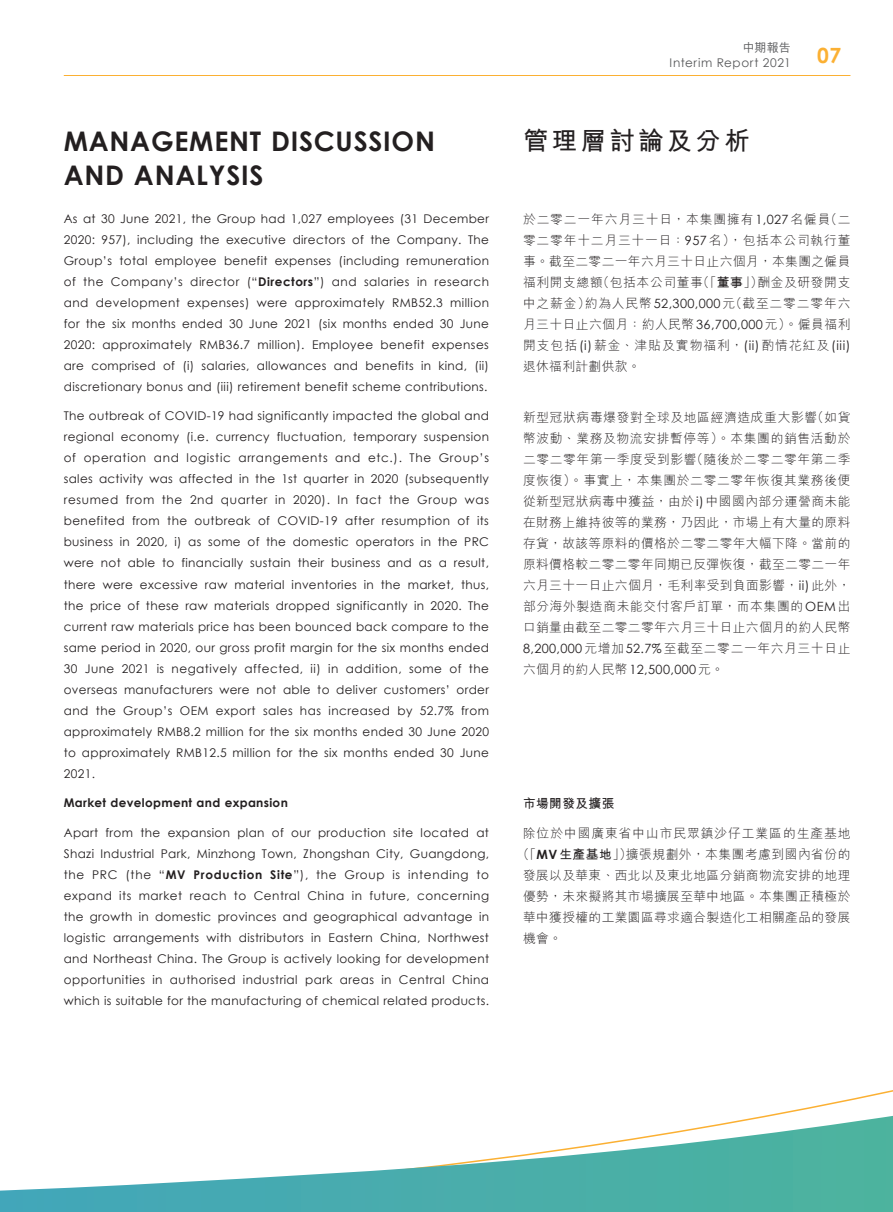
<style>
.page{position:relative;width:893px;height:1212px;background:#fff}
.page>*{position:absolute;margin:0;border:0;box-sizing:border-box;transform-origin:0 0}
.t1{font:700 27px/34.5px "Century Gothic";letter-spacing:.03em;color:#231f20}
.t2{font:25.5px "M Hei HK Bold E Ten B5 H";letter-spacing:.13em;color:#231f20}
.t3{font:700 21px "Century Gothic";color:#fbb033}
.t4{font:12.75px/21px "M Hei HK Light E Ten B5 H";letter-spacing:.03em;color:#231f20;text-align:justify}
.t5{font:12.75px "M Hei HK Light E Ten B5 H";letter-spacing:.075em;color:#231f20}
.t6{font:12.75px "M Hei HK Bold E Ten B5 H";letter-spacing:.03em;color:#231f20}
.t7{font:12px/21px "Century Gothic";letter-spacing:.03em;color:#231f20;text-align:justify}
.t8{font:700 12px "Century Gothic";letter-spacing:.03em;color:#231f20}
.t9{font:12px "Century Gothic";letter-spacing:.06em;color:#57585a}
.t10{font:12px "M Hei HK Medium E Ten B5 H";color:#57585a}
.s1{font-weight:700}
.s2{font-family:"Century Gothic"}
.s3{font-family:"M Hei HK Bold E Ten B5 H"}
.s4{font-family:"Century Gothic";font-weight:700}
</style>
<div class="page">
<hr style="left:64px;top:75px;width:786px;height:1px;background:#fbb033">
<svg style="left:0;top:1112px;width:893px;height:100px"></svg>
<p class="t10" style="left:743px;top:43px;width:50px">中期報告</p>
<p class="t9" style="left:670px;top:55px;width:123px">Interim Report 2021</p>
<h1 class="t1" style="left:64px;top:123px;width:373px">MANAGEMENT DISCUSSION<br>AND ANALYSIS</h1>
<h2 class="t2" style="left:523px;top:131px;width:228px">管理層討論及分析</h2>
<h3 class="t3" style="left:817px;top:42px;width:25px">07</h3>
<p class="t7" style="left:64px;top:208px;width:427px">As at 30 June 2021, the Group had 1,027 employees (31 December 2020: 957), including the executive directors of the Company. The Group’s total employee benefit expenses (including remuneration of the Company’s director (“<span class="s1">Directors</span>”) and salaries in research and development expenses) were approximately RMB52.3 million for the six months ended 30 June 2021 (six months ended 30 June 2020: approximately RMB36.7 million). Employee benefit expenses are comprised of (i) salaries, allowances and benefits in kind, (ii) discretionary bonus and (iii) retirement benefit scheme contributions.</p>
<p class="t7" style="left:64px;top:405px;width:427px">The outbreak of COVID-19 had significantly impacted the global and regional economy (i.e. currency fluctuation, temporary suspension of operation and logistic arrangements and etc.). The Group’s sales activity was affected in the 1st quarter in 2020 (subsequently resumed from the 2nd quarter in 2020). In fact the Group was benefited from the outbreak of COVID-19 after resumption of its business in 2020, i) as some of the domestic operators in the PRC were not able to financially sustain their business and as a result, there were excessive raw material inventories in the market, thus, the price of these raw materials dropped significantly in 2020. The current raw materials price has been bounced back compare to the same period in 2020, our gross profit margin for the six months ended 30 June 2021 is negatively affected, ii) in addition, some of the overseas manufacturers were not able to deliver customers’ order and the Group’s OEM export sales has increased by 52.7% from approximately RMB8.2 million for the six months ended 30 June 2020 to approximately RMB12.5 million for the six months ended 30 June 2021.</p>
<p class="t8" style="left:64px;top:795px;width:226px">Market development and expansion</p>
<p class="t7" style="left:64px;top:821px;width:427px">Apart from the expansion plan of our production site located at Shazi Industrial Park, Minzhong Town, Zhongshan City, Guangdong, the PRC (the “<span class="s1">MV Production Site</span>”), the Group is intending to expand its market reach to Central China in future, concerning the growth in domestic provinces and geographical advantage in logistic arrangements with distributors in Eastern China, Northwest and Northeast China. The Group is actively looking for development opportunities in authorised industrial park areas in Central China which is suitable for the manufacturing of chemical related products.</p>
<p class="t4" style="left:523px;top:210px;width:329px">於二零二一年六月三十日，本集團擁有<span class="s2">1,027</span>名僱員（二零二零年十二月三十一日：<span class="s2">957</span>名），包括本公司執行董事。截至二零二一年六月三十日止六個月，本集團之僱員福利開支總額（包括本公司董事（「<span class="s3">董事</span>」）酬金及研發開支中之薪金）約為人民幣<span class="s2">52,300,000</span>元（截至二零二零年六月三十日止六個月：約人民幣<span class="s2">36,700,000</span>元）。僱員福利開支包括<span class="s2">(i)</span>薪金、津貼及實物福利，<span class="s2">(ii)</span>酌情花紅及<span class="s2">(iii)</span>退休福利計劃供款。</p>
<p class="t4" style="left:523px;top:408px;width:329px">新型冠狀病毒爆發對全球及地區經濟造成重大影響（如貨幣波動、業務及物流安排暫停等）。本集團的銷售活動於二零二零年第一季度受到影響（隨後於二零二零年第二季度恢復）。事實上，本集團於二零二零年恢復其業務後便從新型冠狀病毒中獲益，由於<span class="s2">i)</span>中國國內部分運營商未能在財務上維持彼等的業務，乃因此，市場上有大量的原料存貨，故該等原料的價格於二零二零年大幅下降。當前的原料價格較二零二零年同期已反彈恢復，截至二零二一年六月三十一日止六個月，毛利率受到負面影響，<span class="s2">ii)</span>此外，部分海外製造商未能交付客戶訂單，而本集團的<span class="s2">OEM</span>出口銷量由截至二零二零年六月三十日止六個月的約人民幣<span class="s2">8,200,000</span>元增加<span class="s2">52.7%</span>至截至二零二一年六月三十日止六個月的約人民幣<span class="s2">12,500,000</span>元。</p>
<p class="t6" style="left:523px;top:798px;width:93px">市場開發及擴張</p>
<p class="t5" style="left:523px;top:828px;width:329px">除位於中國廣東省中山市民眾鎮沙仔工業區的生產基地</p>
<p class="t4" style="left:517px;top:845px;width:335px">（「<span class="s4">MV</span><span class="s3">生產基地</span>」）擴張規劃外，本集團考慮到國內省份的</p>
<p class="t4" style="left:523px;top:866px;width:329px">發展以及華東、西北以及東北地區分銷商物流安排的地理</p>
<p class="t4" style="left:523px;top:887px;width:329px">優勢，未來擬將其市場擴展至華中地區。本集團正積極於</p>
<p class="t4" style="left:523px;top:908px;width:329px">華中獲授權的工業園區尋求適合製造化工相關產品的發展</p>
<p class="t4" style="left:523px;top:929px;width:40px">機會。</p>
</div>
